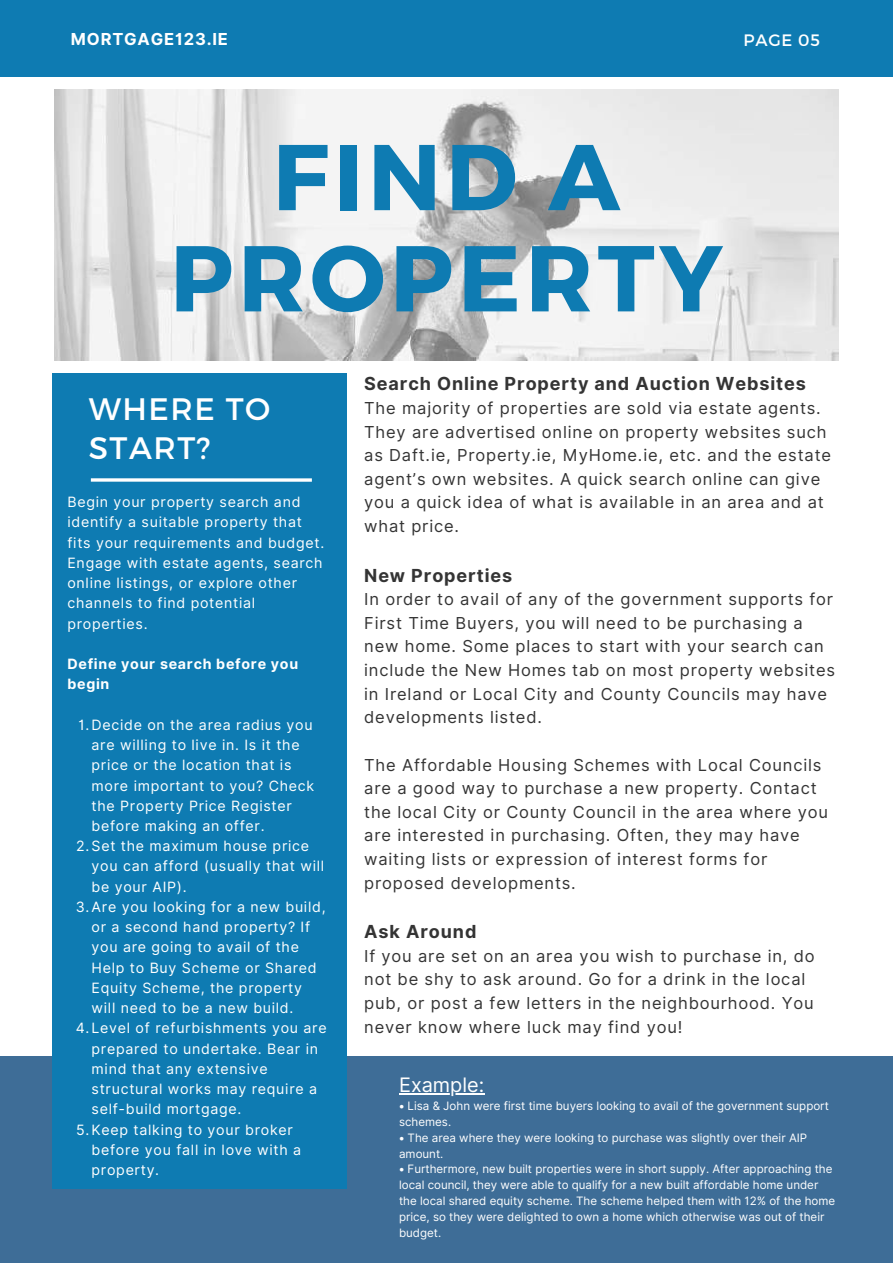
<style>
.page{position:relative;width:893px;height:1264px;background:#fff}
.page>*{position:absolute;margin:0;border:0;box-sizing:border-box;transform-origin:0 0}
.t1{font:700 93.15px/101.1px "Montserrat";letter-spacing:.05em;color:#0e7bb2;text-align:center}
.t2{font:31.05px/38.2px "Montserrat";letter-spacing:.05em;color:#fff}
.t3{font:19.95px "Inter";color:#fff}
.t4{font:700 18px "Inter";letter-spacing:.05em;color:#343434}
.t5{font:16.5px/23.5px "Inter";letter-spacing:.05em;color:#343434}
.t6{font:700 16.5px "Inter";letter-spacing:.05em;color:#fff}
.t7{font:16.5px "Montserrat";letter-spacing:.05em;color:#fff}
.t8{font:14.25px/20.2px "Inter";letter-spacing:.05em;color:#fff}
.t9{font:700 14.25px/20.2px "Inter";letter-spacing:.05em;color:#fff}
.t10{font:11.55px/15.8px "Inter";color:#fff}
</style>
<div class="page">
<img style="left:54px;top:89px;width:784px;height:271px">
<div style="left:0;top:1056px;width:892px;height:206px;background:#3e6d97"></div>
<div style="left:52px;top:373px;width:295px;height:815px;background:#0e7bb2"></div>
<svg style="left:90px;top:478px;width:222px;height:4px"></svg>
<div style="left:0;top:0;width:892px;height:77px;background:#0e7bb2"></div>
<hr style="left:399px;top:1092px;width:85px;height:2px;background:#fff">
<p class="t6" style="left:71px;top:29px;width:159px">MORTGAGE123.IE</p>
<p class="t7" style="left:743px;top:29px;width:78px">PAGE 05</p>
<h1 class="t1" style="left:170px;top:122px;width:554px">FIND A<br>PROPERTY</h1>
<h2 class="t2" style="left:89px;top:388px;width:183px">WHERE TO<br>START?</h2>
<p class="t8" style="left:67px;top:492px;width:258px">Begin your property search and identify a suitable property that fits your requirements and budget.<br>Engage with estate agents, search online listings, or explore other channels to find potential properties.</p>
<p class="t9" style="left:67px;top:653px;width:232px">Define your search before you begin</p>
<p class="t8" style="left:79px;top:714px;width:235px">1.Decide on the area radius you</p>
<p class="t8" style="left:92px;top:734px;width:209px">are willing to live in. Is it the</p>
<p class="t8" style="left:92px;top:755px;width:201px">price or the location that is</p>
<p class="t8" style="left:92px;top:775px;width:224px">more important to you? Check</p>
<p class="t8" style="left:92px;top:795px;width:202px">the Property Price Register</p>
<p class="t8" style="left:92px;top:815px;width:174px">before making an offer.</p>
<p class="t8" style="left:76px;top:836px;width:234px">2.Set the maximum house price</p>
<p class="t8" style="left:92px;top:856px;width:234px">you can afford (usually that will</p>
<p class="t8" style="left:92px;top:876px;width:97px">be your AIP).</p>
<p class="t8" style="left:76px;top:896px;width:251px">3.Are you looking for a new build,</p>
<p class="t8" style="left:92px;top:916px;width:220px">or a second hand property? If</p>
<p class="t8" style="left:92px;top:937px;width:209px">you are going to avail of the</p>
<p class="t8" style="left:92px;top:957px;width:226px">Help to Buy Scheme or Shared</p>
<p class="t8" style="left:92px;top:977px;width:212px">Equity Scheme, the property</p>
<p class="t8" style="left:92px;top:997px;width:203px">will need to be a new build.</p>
<p class="t8" style="left:76px;top:1018px;width:252px">4.Level of refurbishments you are</p>
<p class="t8" style="left:92px;top:1038px;width:228px">prepared to undertake. Bear in</p>
<p class="t8" style="left:92px;top:1058px;width:177px">mind that any extensive</p>
<p class="t8" style="left:92px;top:1078px;width:227px">structural works may require a</p>
<p class="t8" style="left:92px;top:1099px;width:151px">self-build mortgage.</p>
<p class="t8" style="left:76px;top:1119px;width:218px">5.Keep talking to your broker</p>
<p class="t8" style="left:92px;top:1139px;width:211px">before you fall in love with a</p>
<p class="t8" style="left:92px;top:1159px;width:69px">property.</p>
<p class="t4" style="left:364px;top:373px;width:443px">Search Online Property and Auction Websites</p>
<p class="t5" style="left:364px;top:396px;width:468px">The majority of properties are sold via estate agents.<br>They are advertised online on property websites such as Daft.ie, Property.ie, MyHome.ie, etc. and the estate agent’s own websites. A quick search online can give you a quick idea of what is available in an area and at what price.</p>
<p class="t4" style="left:364px;top:564px;width:149px">New Properties</p>
<p class="t5" style="left:364px;top:587px;width:472px">In order to avail of any of the government supports for First Time Buyers, you will need to be purchasing a new home. Some places to start with your search can include the New Homes tab on most property websites in Ireland or Local City and County Councils may have developments listed.</p>
<p class="t5" style="left:364px;top:752px;width:465px">The Affordable Housing Schemes with Local Councils are a good way to purchase a new property. Contact the local City or County Council in the area where you are interested in purchasing. Often, they may have waiting lists or expression of interest forms for proposed developments.</p>
<p class="t4" style="left:364px;top:920px;width:114px">Ask Around</p>
<p class="t5" style="left:364px;top:943px;width:452px">If you are set on an area you wish to purchase in, do not be shy to ask around. Go for a drink in the local pub, or post a few letters in the neighbourhood. You never know where luck may find you!</p>
<p class="t3" style="left:399px;top:1072px;width:87px">Example:</p>
<p class="t10" style="left:399px;top:1098px;width:431px">• Lisa &amp; John were first time buyers looking to avail of the government support schemes.</p>
<p class="t10" style="left:399px;top:1129px;width:409px">• The area where they were looking to purchase was slightly over their AIP amount.</p>
<p class="t10" style="left:399px;top:1161px;width:437px">• Furthermore, new built properties were in short supply. After approaching the local council, they were able to qualify for a new built affordable home under the local shared equity scheme. The scheme helped them with 12% of the home price, so they were delighted to own a home which otherwise was out of their budget.</p>
</div>
